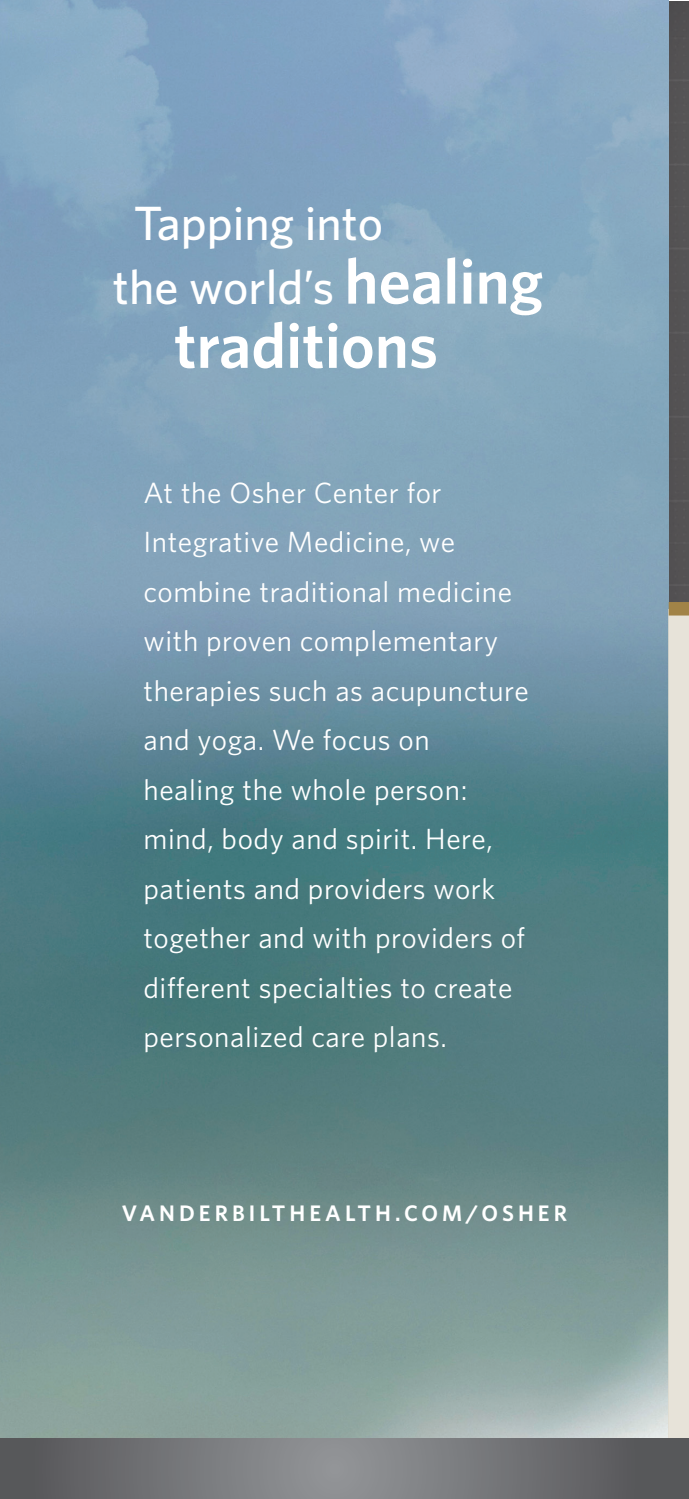
<style>
.page{position:relative;width:689px;height:1499px;background:#fff}
.page>*{position:absolute;margin:0;border:0;box-sizing:border-box;transform-origin:0 0}
.Lead-in_Headline{font:600 64.12px "Whitney";color:#fff}
.Lead-in_Headline-2{font:500 48.15px/63.4px "Whitney";color:#fff}
.Lead-in_Body_Copy{font:29.25px/49.5px "Whitney";letter-spacing:.02em;color:#fff}
.t1{font:600 22.5px "Whitney";letter-spacing:.18em;color:#fff}
.s1{font-weight:600;font-size:64.12px}
</style>
<div class="page">
<div style="left:668px;top:1px;width:20px;height:601px;background:#545254"></div>
<img style="left:0;top:0;width:668px;height:1438px">
<div style="left:668px;top:609px;width:20px;height:829px;background:#e7e3d9"></div>
<svg style="left:0;top:1438px;width:668px;height:60px;background:#727477"></svg>
<div style="left:668px;top:1438px;width:20px;height:60px;background:#57585a"></div>
<div style="left:668px;top:602px;width:20px;height:13px;background:#a18347"></div>
<p class="Lead-in_Headline-2" style="left:113px;top:191px;width:432px;text-indent:21px">Tapping into<br>the world’s <span class="s1">healing</span></p>
<p class="Lead-in_Headline" style="left:174px;top:303px;width:265px">traditions</p>
<p class="Lead-in_Body_Copy" style="left:143px;top:467px;width:387px">At the Osher Center for<br>Integrative Medicine, we combine traditional medicine with proven complementary therapies such as acupuncture and yoga. We focus on<br>healing the whole person: mind, body and spirit. Here, patients and providers work together and with providers of different specialties to create personalized care plans.</p>
<p class="t1" style="left:122px;top:1198px;width:446px">VANDERBILTHEALTH.COM/OSHER</p>
</div>
